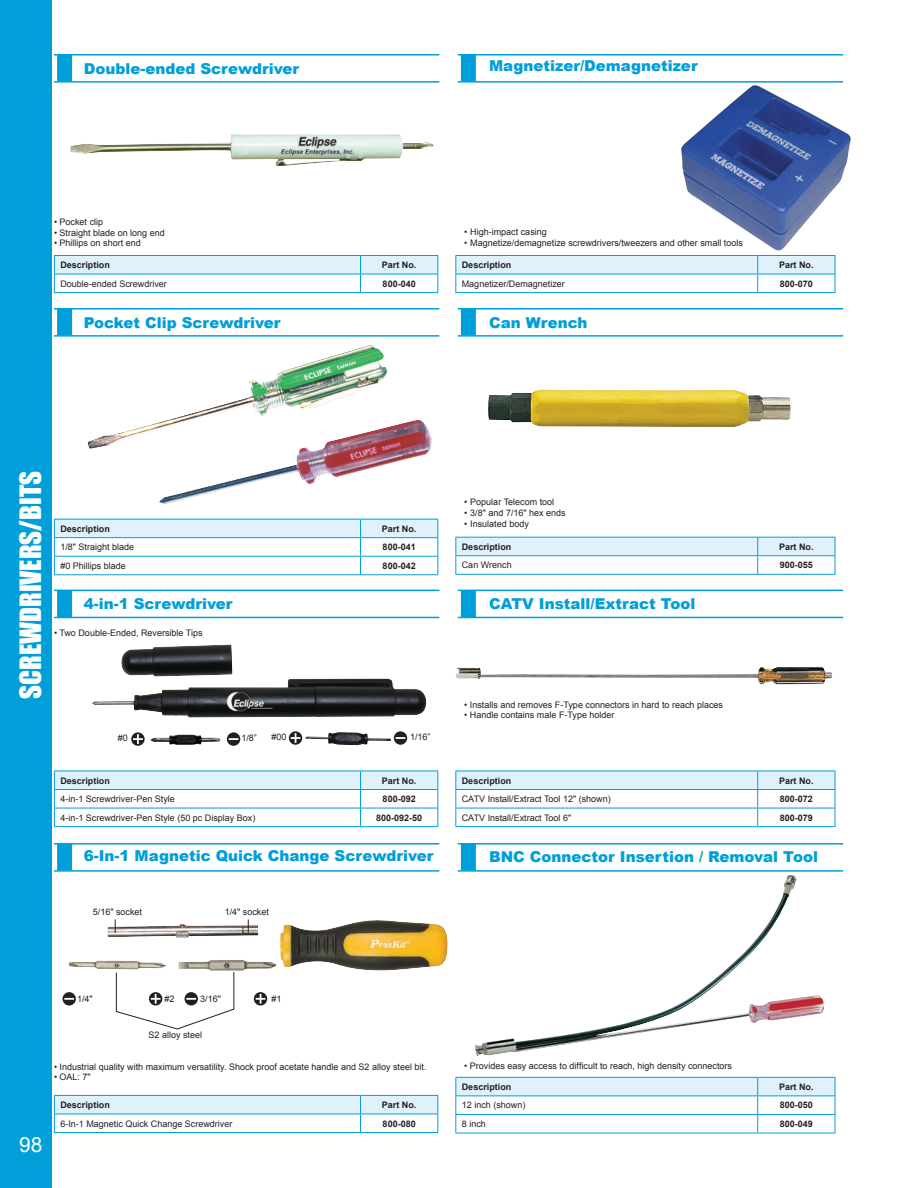
<style>
.page{position:relative;width:918px;height:1188px;background:#fff}
.page>*{position:absolute;margin:0;border:0;box-sizing:border-box;transform-origin:0 0}
.t1{font:27px "Impact";color:#fff}
.t2{font:21px "Arial";color:#fff}
.t3{font:900 15px "Arial";color:#009fda}
.t4{font:9px "Arial";color:#231f20}
.t5{font:700 9px "Arial";color:#231f20}
</style>
<div class="page">
<div style="left:0;top:0;width:52px;height:1188px;background:#009fda"></div>
<div style="left:461px;top:844px;width:15px;height:26px;background:#009fda"></div>
<hr style="left:458px;top:843px;width:385px;height:2px;background:#009fda">
<hr style="left:458px;top:870px;width:385px;height:2px;background:#009fda">
<img style="left:69px;top:920px;width:379px;height:51px">
<img style="left:92px;top:678px;width:335px;height:40px">
<img style="left:105px;top:644px;width:152px;height:39px">
<img style="left:88px;top:344px;width:299px;height:105px">
<img style="left:159px;top:419px;width:273px;height:85px">
<img style="left:488px;top:389px;width:303px;height:38px">
<img style="left:455px;top:667px;width:377px;height:18px">
<img style="left:474px;top:875px;width:350px;height:181px">
<img style="left:70px;top:134px;width:364px;height:32px">
<img style="left:681px;top:85px;width:170px;height:166px">
<svg style="left:54px;top:1095px;width:384px;height:37px"></svg>
<hr style="left:54px;top:1132px;width:307px;height:1px;background:#009fda">
<hr style="left:361px;top:1132px;width:77px;height:1px;background:#009fda">
<svg style="left:455px;top:1077px;width:381px;height:56px"></svg>
<hr style="left:455px;top:1133px;width:303px;height:1px;background:#009fda">
<hr style="left:758px;top:1133px;width:77px;height:1px;background:#009fda">
<svg style="left:54px;top:519px;width:384px;height:55px"></svg>
<hr style="left:54px;top:574px;width:307px;height:1px;background:#009fda">
<hr style="left:361px;top:574px;width:77px;height:1px;background:#009fda">
<hr style="left:455px;top:574px;width:303px;height:1px;background:#009fda">
<hr style="left:758px;top:574px;width:77px;height:1px;background:#009fda">
<svg style="left:455px;top:537px;width:381px;height:37px"></svg>
<hr style="left:455px;top:555px;width:303px;height:1px;background:#009fda">
<hr style="left:758px;top:555px;width:77px;height:1px;background:#009fda">
<svg style="left:54px;top:255px;width:384px;height:37px"></svg>
<hr style="left:54px;top:292px;width:307px;height:1px;background:#009fda">
<hr style="left:361px;top:292px;width:77px;height:1px;background:#009fda">
<svg style="left:455px;top:255px;width:381px;height:38px"></svg>
<hr style="left:455px;top:292px;width:303px;height:1px;background:#009fda">
<hr style="left:758px;top:292px;width:77px;height:1px;background:#009fda">
<svg style="left:54px;top:771px;width:384px;height:55px"></svg>
<hr style="left:54px;top:826px;width:307px;height:1px;background:#009fda">
<hr style="left:361px;top:826px;width:77px;height:1px;background:#009fda">
<svg style="left:455px;top:771px;width:381px;height:56px"></svg>
<hr style="left:455px;top:826px;width:303px;height:1px;background:#009fda">
<hr style="left:758px;top:826px;width:77px;height:1px;background:#009fda">
<svg style="left:63px;top:992px;width:13px;height:14px"></svg>
<svg style="left:64px;top:998px;width:10px;height:2px"></svg>
<svg style="left:254px;top:992px;width:13px;height:14px"></svg>
<svg style="left:256px;top:994px;width:9px;height:10px"></svg>
<svg style="left:116px;top:971px;width:119px;height:59px"></svg>
<svg style="left:115px;top:919px;width:1px;height:14px"></svg>
<svg style="left:248px;top:919px;width:1px;height:14px"></svg>
<div style="left:57px;top:55px;width:15px;height:26px;background:#009fda"></div>
<hr style="left:54px;top:54px;width:385px;height:2px;background:#009fda">
<hr style="left:54px;top:81px;width:385px;height:2px;background:#009fda">
<div style="left:461px;top:55px;width:15px;height:26px;background:#009fda"></div>
<hr style="left:458px;top:54px;width:385px;height:2px;background:#009fda">
<hr style="left:458px;top:81px;width:385px;height:2px;background:#009fda">
<div style="left:57px;top:309px;width:15px;height:26px;background:#009fda"></div>
<hr style="left:54px;top:308px;width:385px;height:2px;background:#009fda">
<hr style="left:54px;top:335px;width:385px;height:2px;background:#009fda">
<div style="left:461px;top:309px;width:15px;height:26px;background:#009fda"></div>
<hr style="left:458px;top:308px;width:385px;height:2px;background:#009fda">
<hr style="left:458px;top:335px;width:385px;height:2px;background:#009fda">
<div style="left:57px;top:590px;width:15px;height:27px;background:#009fda"></div>
<hr style="left:54px;top:590px;width:385px;height:1px;background:#009fda">
<hr style="left:54px;top:617px;width:385px;height:1px;background:#009fda">
<div style="left:461px;top:590px;width:15px;height:27px;background:#009fda"></div>
<hr style="left:458px;top:590px;width:385px;height:1px;background:#009fda">
<hr style="left:458px;top:617px;width:385px;height:1px;background:#009fda">
<div style="left:57px;top:844px;width:15px;height:26px;background:#009fda"></div>
<hr style="left:54px;top:843px;width:385px;height:2px;background:#009fda">
<hr style="left:54px;top:870px;width:385px;height:2px;background:#009fda">
<img style="left:150px;top:734px;width:70px;height:11px">
<img style="left:300px;top:732px;width:96px;height:14px">
<svg style="left:131px;top:732px;width:14px;height:14px"></svg>
<svg style="left:133px;top:734px;width:10px;height:10px"></svg>
<div style="left:227px;top:732px;width:13px;height:14px;background:#231f20;border-radius:50%"></div>
<svg style="left:229px;top:738px;width:9px;height:2px"></svg>
<div style="left:394px;top:731px;width:13px;height:14px;background:#231f20;border-radius:50%"></div>
<svg style="left:396px;top:737px;width:9px;height:2px"></svg>
<svg style="left:289px;top:731px;width:13px;height:14px"></svg>
<svg style="left:291px;top:733px;width:9px;height:10px"></svg>
<h3 class="t3" style="left:84px;top:60px;width:217px">Double-ended Screwdriver</h3>
<h3 class="t3" style="left:489px;top:57px;width:210px">Magnetizer/Demagnetizer</h3>
<p class="t4" style="left:54px;top:217px;width:51px">• Pocket clip</p>
<p class="t4" style="left:54px;top:227px;width:112px">• Straight blade on long end</p>
<p class="t4" style="left:54px;top:238px;width:88px">• Phillips on short end</p>
<p class="t5" style="left:60px;top:260px;width:51px">Description</p>
<p class="t5" style="left:382px;top:260px;width:36px">Part No.</p>
<p class="t4" style="left:60px;top:278px;width:108px">Double-ended Screwdriver</p>
<p class="t5" style="left:383px;top:278px;width:35px">800-040</p>
<h3 class="t3" style="left:84px;top:315px;width:198px">Pocket Clip Screwdriver</h3>
<p class="t4" style="left:464px;top:227px;width:84px">• High-impact casing</p>
<p class="t4" style="left:464px;top:237px;width:280px">• Magnetize/demagnetize screwdrivers/tweezers and other small tools</p>
<p class="t5" style="left:462px;top:260px;width:51px">Description</p>
<p class="t5" style="left:779px;top:260px;width:36px">Part No.</p>
<p class="t4" style="left:462px;top:278px;width:105px">Magnetizer/Demagnetizer</p>
<p class="t5" style="left:780px;top:278px;width:35px">800-070</p>
<h3 class="t3" style="left:489px;top:314px;width:100px">Can Wrench</h3>
<h1 class="t1" style="left:14px;top:699px;width:229px;rotate:-90deg">SCREWDRIVERS/BITS</h1>
<p class="t5" style="left:60px;top:523px;width:51px">Description</p>
<p class="t5" style="left:382px;top:523px;width:36px">Part No.</p>
<p class="t4" style="left:60px;top:542px;width:75px">1/8" Straight blade</p>
<p class="t5" style="left:383px;top:542px;width:35px">800-041</p>
<p class="t4" style="left:60px;top:561px;width:67px">#0 Phillips blade</p>
<p class="t5" style="left:383px;top:561px;width:35px">800-042</p>
<p class="t4" style="left:464px;top:497px;width:91px">• Popular Telecom tool</p>
<p class="t4" style="left:464px;top:508px;width:103px">• 3/8" and 7/16" hex ends</p>
<p class="t4" style="left:464px;top:518px;width:66px">• Insulated body</p>
<p class="t5" style="left:462px;top:542px;width:51px">Description</p>
<p class="t5" style="left:779px;top:542px;width:36px">Part No.</p>
<p class="t4" style="left:462px;top:560px;width:51px">Can Wrench</p>
<p class="t5" style="left:780px;top:560px;width:35px">900-055</p>
<h3 class="t3" style="left:84px;top:595px;width:150px">4-in-1 Screwdriver</h3>
<h3 class="t3" style="left:489px;top:595px;width:208px">CATV Install/Extract Tool</h3>
<p class="t4" style="left:54px;top:628px;width:150px">• Two Double-Ended, Reversible Tips</p>
<p class="t4" style="left:118px;top:733px;width:12px">#0</p>
<p class="t4" style="left:241px;top:733px;width:17px">1/8”</p>
<p class="t4" style="left:272px;top:732px;width:17px">#00</p>
<p class="t4" style="left:410px;top:732px;width:22px">1/16”</p>
<p class="t4" style="left:464px;top:699px;width:260px">• Installs and removes F-Type connectors in hard to reach places</p>
<p class="t4" style="left:464px;top:710px;width:152px">• Handle contains male F-Type holder</p>
<p class="t5" style="left:60px;top:775px;width:51px">Description</p>
<p class="t5" style="left:382px;top:775px;width:36px">Part No.</p>
<p class="t4" style="left:60px;top:794px;width:116px">4-in-1 Screwdriver-Pen Style</p>
<p class="t5" style="left:383px;top:794px;width:35px">800-092</p>
<p class="t4" style="left:60px;top:812px;width:197px">4-in-1 Screwdriver-Pen Style (50 pc Display Box)</p>
<p class="t5" style="left:376px;top:812px;width:48px">800-092-50</p>
<h3 class="t3" style="left:84px;top:847px;width:351px">6-In-1 Magnetic Quick Change Screwdriver</h3>
<p class="t5" style="left:462px;top:775px;width:51px">Description</p>
<p class="t5" style="left:779px;top:775px;width:36px">Part No.</p>
<p class="t4" style="left:462px;top:794px;width:150px">CATV Install/Extract Tool 12" (shown)</p>
<p class="t5" style="left:780px;top:794px;width:35px">800-072</p>
<p class="t4" style="left:462px;top:812px;width:111px">CATV Install/Extract Tool 6"</p>
<p class="t5" style="left:780px;top:812px;width:35px">800-079</p>
<h3 class="t3" style="left:489px;top:848px;width:330px">BNC Connector Insertion / Removal Tool</h3>
<p class="t4" style="left:93px;top:907px;width:51px">5/16" socket</p>
<p class="t4" style="left:225px;top:907px;width:46px">1/4" socket</p>
<h2 class="t2" style="left:19px;top:1133px;width:25px">98</h2>
<p class="t4" style="left:77px;top:994px;width:17px">1/4"</p>
<p class="t4" style="left:165px;top:994px;width:12px">#2</p>
<p class="t4" style="left:200px;top:994px;width:22px">3/16"</p>
<p class="t4" style="left:272px;top:994px;width:12px">#1</p>
<p class="t4" style="left:149px;top:1029px;width:55px">S2 alloy steel</p>
<p class="t4" style="left:54px;top:1061px;width:374px">• Industrial quality with maximum versatility. Shock proof acetate handle and S2 alloy steel bit.</p>
<p class="t4" style="left:54px;top:1072px;width:38px">• OAL: 7"</p>
<p class="t5" style="left:60px;top:1100px;width:51px">Description</p>
<p class="t5" style="left:382px;top:1100px;width:36px">Part No.</p>
<p class="t4" style="left:60px;top:1118px;width:174px">6-In-1 Magnetic Quick Change Screwdriver</p>
<p class="t5" style="left:383px;top:1118px;width:35px">800-080</p>
<p class="t4" style="left:464px;top:1061px;width:269px">• Provides easy access to difficult to reach, high density connectors</p>
<p class="t5" style="left:462px;top:1082px;width:51px">Description</p>
<p class="t5" style="left:779px;top:1082px;width:36px">Part No.</p>
<p class="t4" style="left:462px;top:1100px;width:65px">12 inch (shown)</p>
<p class="t5" style="left:780px;top:1100px;width:35px">800-050</p>
<p class="t4" style="left:462px;top:1119px;width:26px">8 inch</p>
<p class="t5" style="left:780px;top:1119px;width:35px">800-049</p>
</div>
